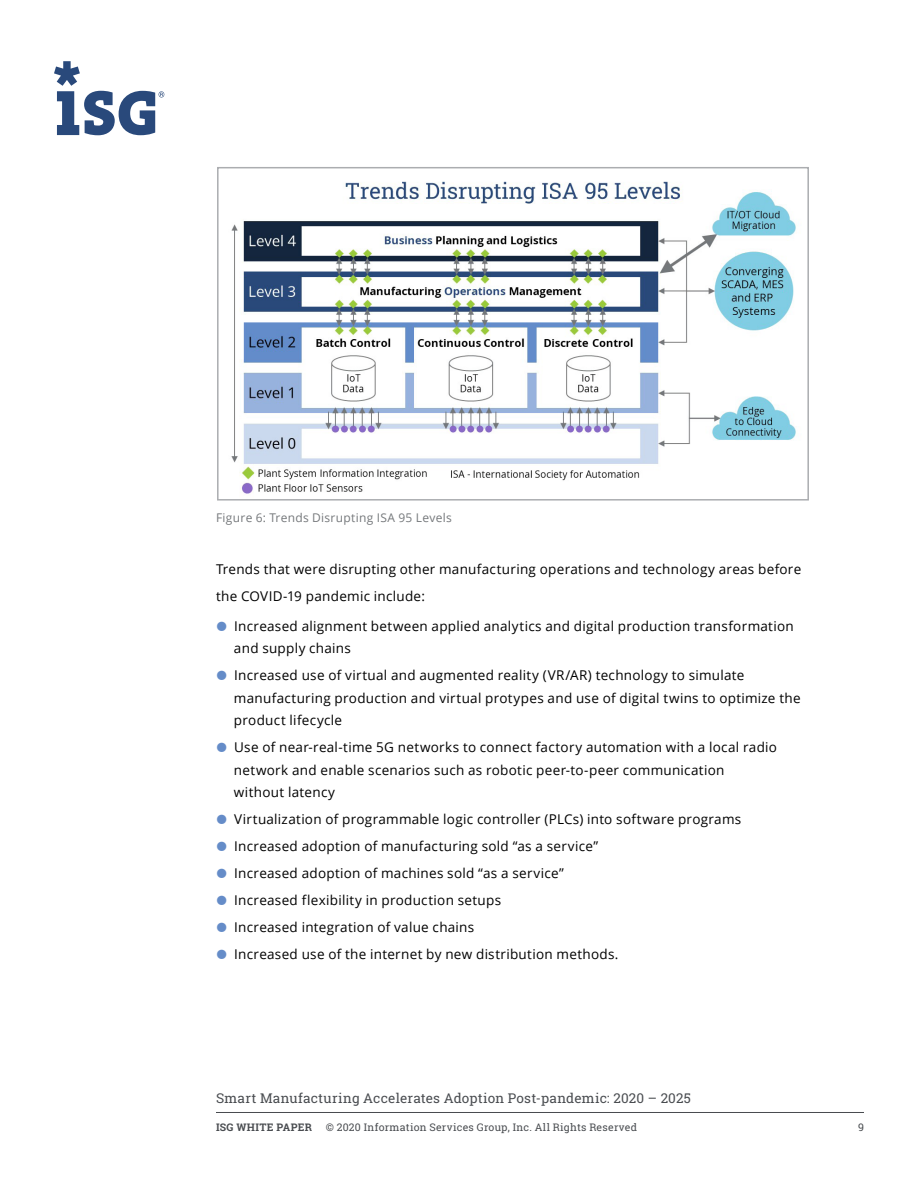
<style>
.page{position:relative;width:918px;height:1188px;background:#fff}
.page>*{position:absolute;margin:0;border:0;box-sizing:border-box;transform-origin:0 0}
.t1{font:13.5px/27px "Open Sans";letter-spacing:.02em;color:#000}
.t2{font:13.5px "Roboto Slab";letter-spacing:.015em;color:#494c50}
.t3{font:12px "Open Sans";letter-spacing:.025em;color:#75787b}
.t4{font:10.5px "Roboto Slab";letter-spacing:.025em;color:#494c50}
.t5{font:700 10.5px "Roboto Slab";letter-spacing:.035em;color:#494c50}
.s1{font-family:"Open Sans ISG";color:#658cc8}
</style>
<div class="page">
<hr style="left:216px;top:1112px;width:648px;height:1px;background:#494c50">
<svg style="left:54px;top:61px;width:110px;height:74px"></svg>
<img style="left:231px;top:181px;width:565px;height:313px">
<div style="left:217px;top:167px;width:592px;height:334px;border:2px solid #abadb0"></div>
<p class="t3" style="left:216px;top:510px;width:237px">Figure 6: Trends Disrupting ISA 95 Levels</p>
<p class="t1" style="left:216px;top:555px;width:587px">Trends that were disrupting other manufacturing operations and technology areas before the COVID-19 pandemic include:</p>
<p class="t1" style="left:234px;top:614px;width:561px;line-height:22.5px;text-indent:-18px"><span class="s1">⬤</span> Increased alignment between applied analytics and digital production transformation and supply chains</p>
<p class="t1" style="left:234px;top:664px;width:568px;line-height:22.5px;text-indent:-18px"><span class="s1">⬤</span> Increased use of virtual and augmented reality (VR/AR) technology to simulate manufacturing production and virtual protypes and use of digital twins to optimize the product lifecycle</p>
<p class="t1" style="left:234px;top:736px;width:545px;line-height:22.5px;text-indent:-18px"><span class="s1">⬤</span> Use of near-real-time 5G networks to connect factory automation with a local radio network and enable scenarios such as robotic peer-to-peer communication without latency</p>
<p class="t1" style="left:216px;top:806px;width:527px"><span class="s1">⬤</span> Virtualization of programmable logic controller (PLCs) into software programs <span class="s1">⬤</span> Increased adoption of manufacturing sold “as a service”<br><span class="s1">⬤</span> Increased adoption of machines sold “as a service”<br><span class="s1">⬤</span> Increased flexibility in production setups<br><span class="s1">⬤</span> Increased integration of value chains<br><span class="s1">⬤</span> Increased use of the internet by new distribution methods.</p>
<p class="t2" style="left:216px;top:1088px;width:476px">Smart Manufacturing Accelerates Adoption Post-pandemic: 2020 – 2025</p>
<p class="t5" style="left:216px;top:1120px;width:98px">ISG WHITE PAPER</p>
<p class="t4" style="left:326px;top:1120px;width:313px">© 2020 Information Services Group, Inc. All Rights Reserved</p>
<p class="t4" style="left:858px;top:1120px;width:7px">9</p>
</div>
